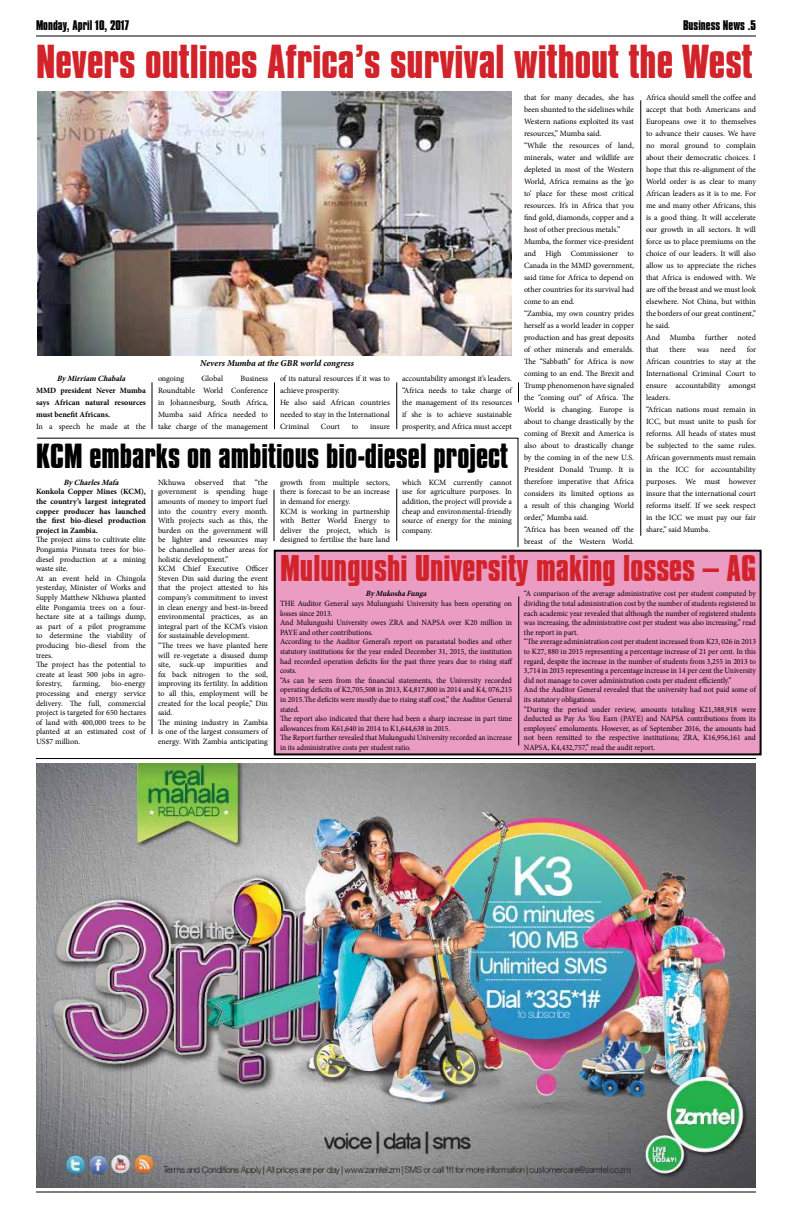
<style>
.page{position:relative;width:792px;height:1224px;background:#fff}
.page>*{position:absolute;margin:0;border:0;box-sizing:border-box;transform-origin:0 0}
.t1{font:700 41px "Compacta BT";color:#d2232a}
.t2{font:700 32px "Compacta BT";color:#d2232a}
.t3{font:700 30px "Compacta BT";color:#000}
.t4{font:700 12px "Compacta BT";color:#000}
.t5{font:italic 700 9px "Minion Pro";letter-spacing:-.005em;color:#000}
.t6{font:8px/12px "Minion Pro";color:#000}
.t7{font:8px/9.6px "Minion Pro";color:#000;scale:.95 1}
.t8{font:700 8px/9.6px "Minion Pro";color:#000;text-align:justify}
.t9{font:italic 700 8px "Minion Pro";color:#000}
.t10{font:italic 700 8px "Minion Pro";color:#000;scale:.95 1}
</style>
<div class="page">
<div style="left:275px;top:551px;width:486px;height:203px;background:#eb9cc3"></div>
<div style="left:274px;top:550px;width:488px;height:205px;border:2px solid #000"></div>
<hr style="left:36px;top:36px;width:720px;height:1px;background:#000">
<img style="left:38px;top:91px;width:474px;height:264px">
<svg style="left:37px;top:437px;width:482px;height:111px"></svg>
<hr style="left:274px;top:490px;width:1px;height:51px;background:#000">
<hr style="left:396px;top:489px;width:1px;height:52px;background:#000">
<hr style="left:396px;top:382px;width:1px;height:47px;background:#000">
<svg style="left:518px;top:382px;width:1px;height:20px"></svg>
<hr style="left:274px;top:382px;width:1px;height:47px;background:#000">
<hr style="left:152px;top:382px;width:1px;height:47px;background:#000">
<hr style="left:640px;top:100px;width:1px;height:436px;background:#000">
<hr style="left:152px;top:490px;width:1px;height:244px;background:#000">
<hr style="left:36px;top:1192px;width:720px;height:1px;background:#000">
<hr style="left:518px;top:596px;width:1px;height:149px;background:#000">
<img style="left:36px;top:764px;width:720px;height:424px">
<hr style="left:36px;top:758px;width:720px;height:1px;background:#000">
<h3 class="t4" style="left:36px;top:18px;width:95px">Monday, April 10, 2017</h3>
<h3 class="t4" style="left:683px;top:18px;width:74px">Business News .5</h3>
<h1 class="t1" style="left:36px;top:37px;width:718px">Nevers outlines Africa’s survival without the West</h1>
<p class="t6" style="left:524px;top:92px;width:112px">that for many decades, she has been shunted to the sidelines while<br>Western nations exploited its vast resources,” Mumba said.<br>“While the resources of land, minerals, water and wildlife are depleted in most of the Western<br>World, Africa remains as the ‘go to’ place for these most critical resources. It’s in Africa that you find gold, diamonds, copper and a host of other precious metals.”<br>Mumba, the former vice-president and High Commissioner to<br>Canada in the MMD government, said time for Africa to depend on other countries for its survival had come to an end.<br>“Zambia, my own country prides herself as a world leader in copper production and has great deposits of other minerals and emeralds.<br>The “Sabbath” for Africa is now coming to an end. The Brexit and<br>Trump phenomenon have signaled the “coming out” of Africa. The<br>World is changing. Europe is about to change drastically by the coming of Brexit and America is also about to drastically change by the coming in of the new U.S.<br>President Donald Trump. It is therefore imperative that Africa considers its limited options as a result of this changing World order,” Mumba said.<br>“Africa has been weaned off the breast of the Western World.</p>
<p class="t6" style="left:646px;top:92px;width:112px">Africa should smell the coffee and accept that both Americans and<br>Europeans owe it to themselves to advance their causes. We have no moral ground to complain about their democratic choices. I hope that this re-alignment of the<br>World order is as clear to many<br>African leaders as it is to me. For me and many other Africans, this is a good thing. It will accelerate our growth in all sectors. It will force us to place premiums on the choice of our leaders. It will also allow us to appreciate the riches that Africa is endowed with. We are off the breast and we must look elsewhere. Not China, but within the borders of our great continent,” he said.<br>And Mumba further noted that</p>
<p class="t6" style="left:646px;top:344px;width:112px;text-indent:101px">for<br>African countries to stay at the<br>International Criminal Court to ensure accountability amongst leaders.<br>“African nations must remain in<br>ICC, but must unite to push for reforms. All heads of states must be subjected to the same rules.<br>African governments must remain in the ICC for accountability purposes. We must however insure that the international court reforms itself. If we seek respect in the ICC we must pay our fair share,” said Mumba.</p>
<p class="t6" style="left:670px;top:344px;width:18px">there</p>
<p class="t6" style="left:697px;top:344px;width:13px">was</p>
<p class="t6" style="left:720px;top:344px;width:17px">need</p>
<p class="t5" style="left:200px;top:356px;width:155px">Nevers Mumba at the GBR world congress</p>
<p class="t6" style="left:158px;top:373px;width:112px;text-align:justify;text-indent:82px">Business Roundtable World Conference in Johannesburg, South Africa, Mumba said Africa needed to take charge of the management</p>
<p class="t6" style="left:280px;top:373px;width:112px">of its natural resources if it was to achieve prosperity.<br>He also said African countries needed to stay in the International<br>Criminal</p>
<p class="t6" style="left:158px;top:373px;width:28px">ongoing</p>
<p class="t6" style="left:202px;top:373px;width:23px">Global</p>
<p class="t6" style="left:402px;top:373px;width:112px;text-align:justify">accountability amongst it’s leaders. “Africa needs to take charge of the management of its resources if she is to achieve sustainable prosperity, and Africa must accept</p>
<p class="t9" style="left:57px;top:373px;width:73px">ByMirriam Chabala</p>
<p class="t8" style="left:36px;top:384px;width:112px;line-height:12px">MMD president Never Mumba says African natural resources must benefit Africans.</p>
<p class="t6" style="left:36px;top:421px;width:111px">In a speech he made at the</p>
<p class="t6" style="left:321px;top:421px;width:21px">Court</p>
<p class="t6" style="left:352px;top:421px;width:8px">to</p>
<p class="t6" style="left:370px;top:421px;width:21px">insure</p>
<h3 class="t3" style="left:36px;top:438px;width:474px">KCM embarks on ambitious bio-diesel project</h3>
<p class="t6" style="left:158px;top:478px;width:112px;line-height:9.6px">Nkhuwa observed that “the government is spending huge amounts of money to import fuel into the country every month.<br>With projects such as this, the burden on the government will be lighter and resources may be channelled to other areas for holistic development.”<br>KCM Chief Executive Officer<br>Steven Din said during the event that the project attested to his company’s commitment to invest in clean energy and best-in-breed environmental practices, as an integral part of the KCM’s vision for sustainable development.<br>“The trees we have planted here will re-vegetate a disused dump site, suck-up impurities and fix back nitrogen to the soil, improving its fertility. In addition to all this, employment will be created for the local people,’’ Din said.<br>The mining industry in Zambia is one of the largest consumers of energy. With Zambia anticipating</p>
<p class="t6" style="left:280px;top:478px;width:112px;line-height:9.6px">growth from multiple sectors, there is forecast to be an increase in demand for energy.<br>KCM is working in partnership with Better World Energy to deliver the project, which is designed to fertilise the bare land</p>
<p class="t6" style="left:402px;top:478px;width:112px;line-height:9.6px;text-align:justify">which KCM currently cannot use for agriculture purposes. In addition, the project will provide a cheap and environmental-friendly source of energy for the mining company.</p>
<p class="t9" style="left:64px;top:477px;width:59px">ByCharlesMafa</p>
<p class="t8" style="left:36px;top:487px;width:112px">Konkola Copper Mines (KCM), the country’s largest integrated copper producer has launched the first bio-diesel production project in Zambia.</p>
<p class="t6" style="left:36px;top:535px;width:112px;line-height:9.6px">The project aims to cultivate elite<br>Pongamia Pinnata trees for bio&shy;diesel production at a mining waste site.<br>At an event held in Chingola yesterday, Minister of Works and<br>Supply Matthew Nkhuwa planted elite Pongamia trees on a four&shy;hectare site at a tailings dump, as part of a pilot programme to determine the viability of producing bio-diesel from the trees.<br>The project has the potential to create at least 500 jobs in agro&shy;forestry,</p>
<h2 class="t2" style="left:280px;top:549px;width:478px">Mulungushi University making losses – AG</h2>
<p class="t10" style="left:366px;top:588px;width:69px">ByMukoshaFunga</p>
<p class="t7" style="left:280px;top:599px;width:246px">THE Auditor General says Mulungushi University has been operating on losses since 2013.<br>And Mulungushi University owes ZRA and NAPSA over K20 million in PAYE and other contributions.<br>According to the Auditor General’s report on parastatal bodies and other statutory institutions for the year ended December 31, 2015, the institution had recorded operation deficits for the past three years due to rising staff costs.<br>“As can be seen from the financial statements, the University recorded operating deficits of K2,705,508 in 2013, K4,817,800 in 2014 and K4, 076,215 in 2015.The deficits were mostly due to rising staff cost,” the Auditor General stated.<br>The report also indicated that there had been a sharp increase in part time allowances from K61,640 in 2014 to K1,644,638 in 2015.<br>The Report further revealed that Mulungushi University recorded an increase in its administrative costs per student ratio.</p>
<p class="t7" style="left:524px;top:589px;width:246px">“A comparison of the average administrative cost per student computed by dividing the total administration cost by the number of students registered in each academic year revealed that although the number of registered students was increasing, the administrative cost per student was also increasing,” read the report in part.<br>“The average administration cost per student increased from K23, 026 in 2013 to K27, 880 in 2015 representing a percentage increase of 21 per cent. In this regard, despite the increase in the number of students from 3,255 in 2013 to 3,714 in 2015 representing a percentage increase in 14 per cent the University did not manage to cover administration costs per student efficiently.”<br>And the Auditor General revealed that the university had not paid some of its statutory obligations.<br>“During the period under review, amounts totaling K21,388,918 were deducted as Pay As You Earn (PAYE) and NAPSA contributions from its employees’ emoluments. However, as of September 2016, the amounts had not been remitted to the respective institutions; ZRA, K16,956,161 and NAPSA, K4,432,757,” read the audit report.</p>
<p class="t6" style="left:36px;top:679px;width:112px;line-height:9.6px;text-align:justify;text-indent:75px">bio-energy processing and energy service delivery. The full, commercial project is targeted for 650 hectares of land with 400,000 trees to be planted at an estimated cost of US$7 million.</p>
<p class="t6" style="left:73px;top:678px;width:29px">farming,</p>
</div>
